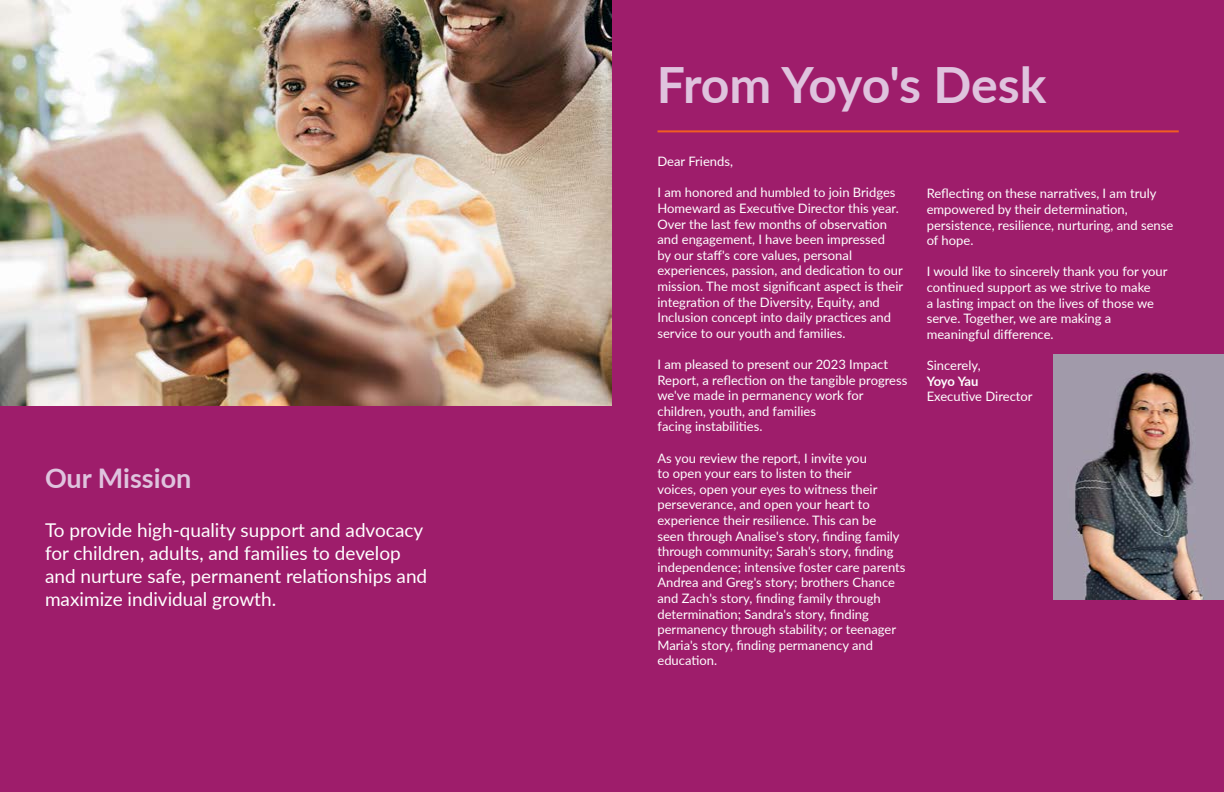
<style>
.page{position:relative;width:1224px;height:792px;background:#9e1d6b}
.page>*{position:absolute;margin:0;border:0;box-sizing:border-box;transform-origin:0 0}
.t1{font:700 50px "Lato";letter-spacing:-.015em;color:#dfc3de}
.t2{font:700 27px "Lato";color:#dfc3de}
.t3{font:19px/22.8px "Lato";color:#fff}
.t4{font:13px/15.6px "Lato";color:#fff}
.t5{font:700 13px "Lato";letter-spacing:-.015em;color:#fff}
</style>
<div class="page">
<img style="left:0;top:0;width:612px;height:405px">
<img style="left:1053px;top:354px;width:171px;height:246px">
<hr style="left:658px;top:130px;width:521px;height:2px;background:#f15d22">
<h2 class="t2" style="left:45px;top:458px;width:148px">Our Mission</h2>
<h3 class="t3" style="left:45px;top:518px;width:384px">To provide high-quality support and advocacy for children, adults, and families to develop and nurture safe, permanent relationships and maximize individual growth.</h3>
<h1 class="t1" style="left:657px;top:48px;width:391px">From Yoyo's Desk</h1>
<p class="t4" style="left:658px;top:153px;width:77px">Dear Friends,</p>
<p class="t4" style="left:658px;top:184px;width:247px">I am honored and humbled to join Bridges Homeward as Executive Director this year.<br>Over the last few months of observation and engagement, I have been impressed<br>by our staff's core values, personal experiences, passion, and dedication to our mission. The most significant aspect is their integration of the Diversity, Equity, and Inclusion concept into daily practices and service to our youth and families.</p>
<p class="t4" style="left:658px;top:356px;width:251px">I am pleased to present our 2023 Impact Report, a reflection on the tangible progress we've made in permanency work for children, youth, and families<br>facing instabilities.</p>
<p class="t4" style="left:658px;top:450px;width:249px">As you review the report, I invite you<br>to open your ears to listen to their<br>voices, open your eyes to witness their perseverance, and open your heart to experience their resilience. This can be seen through Analise's story, finding family through community; Sarah's story, finding independence; intensive foster care parents Andrea and Greg's story; brothers Chance and Zach's story, finding family through determination; Sandra's story, finding permanency through stability; or teenager Maria's story, finding permanency and education.</p>
<p class="t4" style="left:927px;top:185px;width:248px">Reflecting on these narratives, I am truly empowered by their determination, persistence, resilience, nurturing, and sense of hope.</p>
<p class="t4" style="left:927px;top:263px;width:242px">I would like to sincerely thank you for your continued support as we strive to make<br>a lasting impact on the lives of those we serve. Together, we are making a meaningful difference.</p>
<p class="t4" style="left:927px;top:357px;width:55px">Sincerely,</p>
<p class="t5" style="left:927px;top:371px;width:53px">Yoyo Yau</p>
<p class="t4" style="left:927px;top:388px;width:107px">Executive Director</p>
</div>
